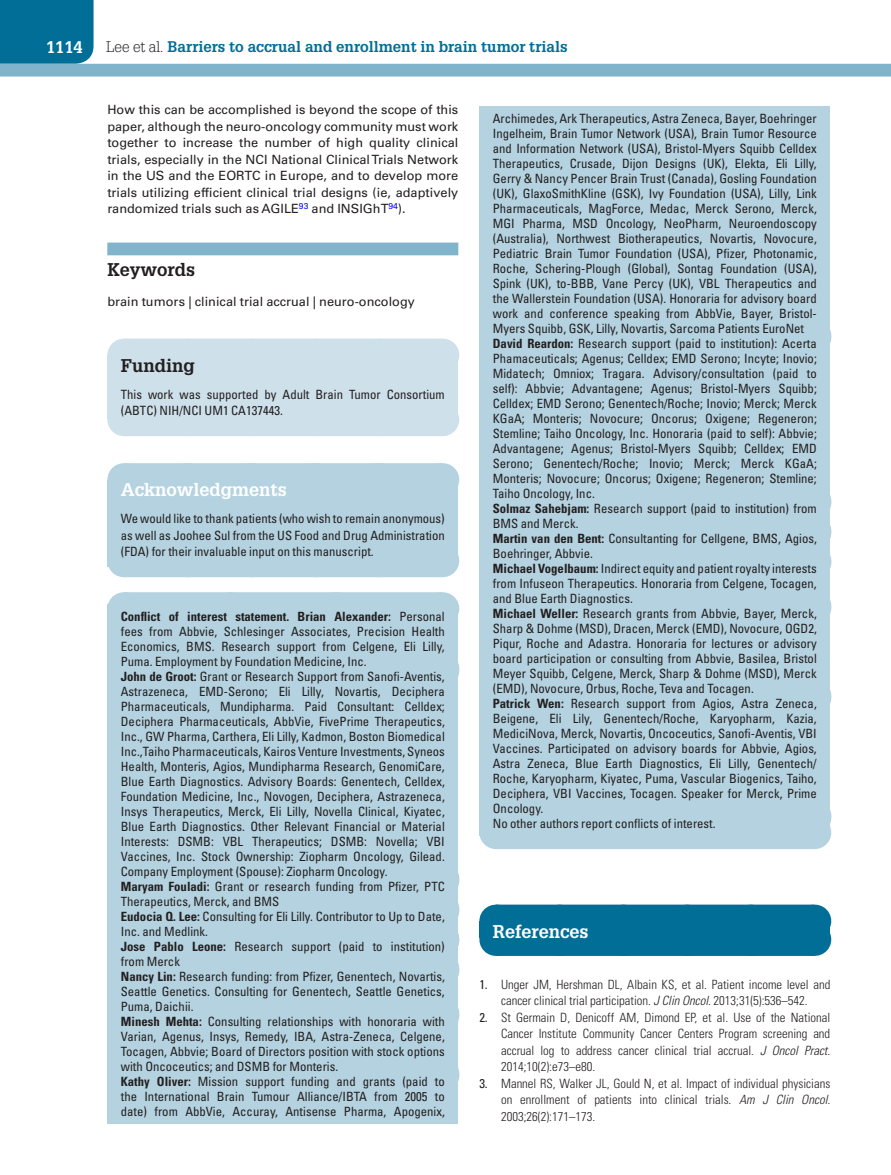
<style>
.page{position:relative;width:891px;height:1175px;background:#fff}
.page>*{position:absolute;margin:0;border:0;box-sizing:border-box;transform-origin:0 0}
.t1{font:700 18px "Glypha LT Std";color:#fff}
.t2{font:700 18px "Glypha LT Std";color:#231f20}
.t3{font:700 16.5px "Glypha LT Std";color:#fff}
.t4{font:700 15px "Glypha LT Std";color:#006e96}
.t5{font:condensed 12.75px/15px "Univers LT Std";color:#231f20}
.t6{font:300 condensed 12.75px/16.5px "Univers LT Std";color:#231f20;text-align:justify}
.t7{font:12.75px/16.5px "Univers LT Std";color:#231f20;text-align:justify}
.s1{font-weight:300;color:#231f20}
.s2{font-weight:700}
.s3{font-weight:400}
.s4{font-style:italic}
</style>
<div class="page">
<div style="left:0;top:0;width:94px;height:64px;background:#006e96"></div>
<div style="left:0;top:64px;width:891px;height:12px;background:#7fb4ca"></div>
<div style="left:107px;top:242px;width:351px;height:13px;background:#7fb4ca"></div>
<div style="left:107px;top:356px;width:351px;height:33px;background:#cee0ea"></div>
<div style="left:124px;top:338px;width:318px;height:33px;background:#cee0ea"></div>
<svg style="left:187px;top:338px;width:223px;height:1px"></svg>
<hr style="left:442px;top:338px;width:1px;height:33px;background:#cee0ea">
<div style="left:107px;top:386px;width:351px;height:32px;background:#cee0ea"></div>
<div style="left:124px;top:403px;width:318px;height:33px;background:#cee0ea"></div>
<hr style="left:442px;top:403px;width:1px;height:33px;background:#cee0ea">
<div style="left:107px;top:480px;width:351px;height:32px;background:#b4d2df"></div>
<div style="left:124px;top:463px;width:318px;height:33px;background:#b4d2df"></div>
<svg style="left:192px;top:463px;width:218px;height:1px"></svg>
<hr style="left:442px;top:463px;width:1px;height:33px;background:#b4d2df">
<div style="left:107px;top:509px;width:351px;height:57px;background:#b4d2df"></div>
<div style="left:124px;top:544px;width:318px;height:33px;background:#b4d2df"></div>
<hr style="left:442px;top:544px;width:1px;height:33px;background:#b4d2df">
<div style="left:107px;top:604px;width:351px;height:70px;background:#b4d2df"></div>
<div style="left:124px;top:592px;width:318px;height:33px;background:#b4d2df"></div>
<svg style="left:233px;top:592px;width:156px;height:1px"></svg>
<hr style="left:442px;top:592px;width:1px;height:33px;background:#b4d2df">
<div style="left:107px;top:664px;width:351px;height:220px;background:#b4d2df"></div>
<div style="left:107px;top:874px;width:351px;height:40px;background:#b4d2df"></div>
<div style="left:107px;top:904px;width:351px;height:40px;background:#b4d2df"></div>
<div style="left:107px;top:934px;width:351px;height:40px;background:#b4d2df"></div>
<div style="left:107px;top:964px;width:351px;height:54px;background:#b4d2df"></div>
<div style="left:107px;top:1009px;width:351px;height:69px;background:#b4d2df"></div>
<div style="left:107px;top:1069px;width:351px;height:55px;background:#b4d2df"></div>
<div style="left:479px;top:106px;width:351px;height:235px;background:#b4d2df"></div>
<div style="left:479px;top:331px;width:351px;height:175px;background:#b4d2df"></div>
<div style="left:479px;top:496px;width:351px;height:40px;background:#b4d2df"></div>
<div style="left:479px;top:526px;width:351px;height:40px;background:#b4d2df"></div>
<div style="left:479px;top:556px;width:351px;height:55px;background:#b4d2df"></div>
<div style="left:479px;top:601px;width:351px;height:100px;background:#b4d2df"></div>
<div style="left:479px;top:691px;width:351px;height:130px;background:#b4d2df"></div>
<div style="left:479px;top:811px;width:351px;height:25px;background:#b4d2df"></div>
<div style="left:496px;top:816px;width:318px;height:33px;background:#b4d2df"></div>
<hr style="left:814px;top:816px;width:1px;height:33px;background:#b4d2df">
<div style="left:479px;top:921px;width:351px;height:17px;background:#006e96"></div>
<div style="left:496px;top:904px;width:318px;height:33px;background:#006e96"></div>
<hr style="left:814px;top:904px;width:1px;height:33px;background:#006e96">
<div style="left:496px;top:923px;width:318px;height:33px;background:#006e96"></div>
<svg style="left:559px;top:904px;width:223px;height:52px"></svg>
<hr style="left:814px;top:923px;width:1px;height:33px;background:#006e96">
<p class="t3" style="left:46px;top:37px;width:38px">1114</p>
<p class="t4" style="left:106px;top:37px;width:463px"><span class="s1">Lee et al.</span> Barriers to accrual and enrollment in brain tumor trials</p>
<p class="t7" style="left:107px;top:102px;width:353px">How this can be accomplished is beyond the scope of this paper, although the neuro-oncology community must work together to increase the number of high quality clinical trials, especially in the NCI National Clinical Trials Network in the US and the EORTC in Europe, and to develop more trials utilizing efficient clinical trial designs (ie, adaptively randomized trials such as AGILE<sup>93</sup> and INSIGhT<sup>94</sup>).</p>
<h1 class="t2" style="left:107px;top:259px;width:89px">Keywords</h1>
<p class="t7" style="left:107px;top:293px;width:309px">brain tumors | clinical trial accrual | neuro-oncology</p>
<h1 class="t2" style="left:121px;top:354px;width:76px">Funding</h1>
<p class="t5" style="left:121px;top:386px;width:325px;line-height:16.5px">This work was supported by Adult Brain Tumor Consortium (ABTC) NIH/NCI UM1 CA137443.</p>
<h1 class="t1" style="left:121px;top:478px;width:168px">Acknowledgments</h1>
<p class="t5" style="left:121px;top:510px;width:326px;line-height:16.5px;text-align:justify">We would like to thank patients (who wish to remain anonymous) as well as Joohee Sul from the US Food and Drug Administration (FDA) for their invaluable input on this manuscript.</p>
<p class="t5" style="left:121px;top:608px;width:326px"><span class="s2">Conflict of interest statement. Brian Alexander:</span> Personal fees from Abbvie, Schlesinger Associates, Precision Health Economics, BMS. Research support from Celgene, Eli Lilly, Puma. Employment by Foundation Medicine, Inc.<br><span class="s2">John de Groot:</span> Grant or Research Support from Sanofi-Aventis, Astrazeneca, EMD-Serono; Eli Lilly, Novartis, Deciphera Pharmaceuticals, Mundipharma. Paid Consultant: Celldex; Deciphera Pharmaceuticals, AbbVie, FivePrime Therapeutics, Inc., GW Pharma, Carthera, Eli Lilly, Kadmon, Boston Biomedical Inc.,Taiho Pharmaceuticals, Kairos Venture Investments, Syneos Health, Monteris, Agios, Mundipharma Research, GenomiCare, Blue Earth Diagnostics. Advisory Boards: Genentech, Celldex, Foundation Medicine, Inc., Novogen, Deciphera, Astrazeneca, Insys Therapeutics, Merck, Eli Lilly, Novella Clinical, Kiyatec, Blue Earth Diagnostics. Other Relevant Financial or Material Interests: DSMB: VBL Therapeutics; DSMB: Novella; VBI Vaccines, Inc. Stock Ownership: Ziopharm Oncology, Gilead.<br>Company Employment (Spouse): Ziopharm Oncology.<br><span class="s2">Maryam Fouladi:</span> Grant or research funding from Pfizer, PTC Therapeutics, Merck, and BMS<br><span class="s2">Eudocia Q. Lee:</span> Consulting for Eli Lilly. Contributor to Up to Date, Inc. and Medlink.<br><span class="s2">Jose Pablo Leone:</span> Research support (paid to institution) from Merck<br><span class="s2">Nancy Lin:</span> Research funding: from Pfizer, Genentech, Novartis, Seattle Genetics. Consulting for Genentech, Seattle Genetics, Puma, Daichii.<br><span class="s2">Minesh Mehta:</span> Consulting relationships with honoraria with Varian, Agenus, Insys, Remedy, IBA, Astra-Zeneca, Celgene, Tocagen, Abbvie; Board of Directors position with stock options with Oncoceutics; and DSMB for Monteris.<br><span class="s2">Kathy Oliver:</span> Mission support funding and grants (paid to the International Brain Tumour Alliance/IBTA from 2005 to date) from AbbVie, Accuray, Antisense Pharma, Apogenix,</p>
<p class="t5" style="left:493px;top:111px;width:326px">Archimedes, Ark Therapeutics, Astra Zeneca, Bayer, Boehringer Ingelheim, Brain Tumor Network (USA), Brain Tumor Resource and Information Network (USA), Bristol-Myers Squibb Celldex Therapeutics, Crusade, Dijon Designs (UK), Elekta, Eli Lilly, Gerry &amp; Nancy Pencer Brain Trust (Canada), Gosling Foundation (UK), GlaxoSmithKline (GSK), Ivy Foundation (USA), Lilly, Link Pharmaceuticals, MagForce, Medac, Merck Serono, Merck, MGI Pharma, MSD Oncology, NeoPharm, Neuroendoscopy (Australia), Northwest Biotherapeutics, Novartis, Novocure, Pediatric Brain Tumor Foundation (USA), Pfizer, Photonamic, Roche, Schering-Plough (Global), Sontag Foundation (USA), Spink (UK), to-BBB, Vane Percy (UK), VBL Therapeutics and the Wallerstein Foundation (USA). Honoraria for advisory board work and conference speaking from AbbVie, Bayer, Bristol-Myers Squibb, GSK, Lilly, Novartis, Sarcoma Patients EuroNet <span class="s2">David Reardon:</span> Research support (paid to institution): Acerta Phamaceuticals; Agenus; Celldex; EMD Serono; Incyte; Inovio; Midatech; Omniox; Tragara. Advisory/consultation (paid to self): Abbvie; Advantagene; Agenus; Bristol-Myers Squibb; Celldex; EMD Serono; Genentech/Roche; Inovio; Merck; Merck KGaA; Monteris; Novocure; Oncorus; Oxigene; Regeneron; Stemline; Taiho Oncology, Inc. Honoraria (paid to self): Abbvie; Advantagene; Agenus; Bristol-Myers Squibb; Celldex; EMD Serono; Genentech/Roche; Inovio; Merck; Merck KGaA; Monteris; Novocure; Oncorus; Oxigene; Regeneron; Stemline; Taiho Oncology, Inc.<br><span class="s2">Solmaz Sahebjam:</span> Research support (paid to institution) from BMS and Merck.<br><span class="s2">Martin van den Bent:</span> Consultanting for Cellgene, BMS, Agios, Boehringer, Abbvie.<br><span class="s2">Michael Vogelbaum:</span> Indirect equity and patient royalty interests from Infuseon Therapeutics. Honoraria from Celgene, Tocagen, and Blue Earth Diagnostics.<br><span class="s2">Michael Weller:</span> Research grants from Abbvie, Bayer, Merck, Sharp &amp; Dohme (MSD), Dracen, Merck (EMD), Novocure, OGD2, Piqur, Roche and Adastra. Honoraria for lectures or advisory board participation or consulting from Abbvie, Basilea, Bristol Meyer Squibb, Celgene, Merck, Sharp &amp; Dohme (MSD), Merck (EMD), Novocure, Orbus, Roche, Teva and Tocagen.<br><span class="s2">Patrick Wen:</span> Research support from Agios, Astra Zeneca, Beigene, Eli Lily, Genentech/Roche, Karyopharm, Kazia, MediciNova, Merck, Novartis, Oncoceutics, Sanofi-Aventis, VBI Vaccines. Participated on advisory boards for Abbvie, Agios, Astra Zeneca, Blue Earth Diagnostics, Eli Lilly, Genentech/ Roche, Karyopharm, Kiyatec, Puma, Vascular Biogenics, Taiho, Deciphera, VBI Vaccines, Tocagen. Speaker for Merck, Prime Oncology.<br>No other authors report conflicts of interest.</p>
<h1 class="t1" style="left:493px;top:920px;width:97px">References</h1>
<p class="t6" style="left:479px;top:975px;width:353px;text-align:center"><span class="s3">1.</span> Unger JM, Hershman DL, Albain KS, et al. Patient income level and cancer clinical trial participation. <span class="s4">J Clin Oncol.</span> 2013;31(5):536–542.</p>
<p class="t6" style="left:501px;top:1008px;width:331px;text-indent:-22px"><span class="s3">2.</span> St Germain D, Denicoff AM, Dimond EP, et al. Use of the National Cancer Institute Community Cancer Centers Program screening and accrual log to address cancer clinical trial accrual. <span class="s4">J Oncol Pract.<br></span>2014;10(2):e73–e80.</p>
<p class="t6" style="left:501px;top:1074px;width:331px;text-indent:-22px"><span class="s3">3.</span> Mannel RS, Walker JL, Gould N, et al. Impact of individual physicians on enrollment of patients into clinical trials. <span class="s4">Am J Clin Oncol.<br></span>2003;26(2):171–173.</p>
</div>
